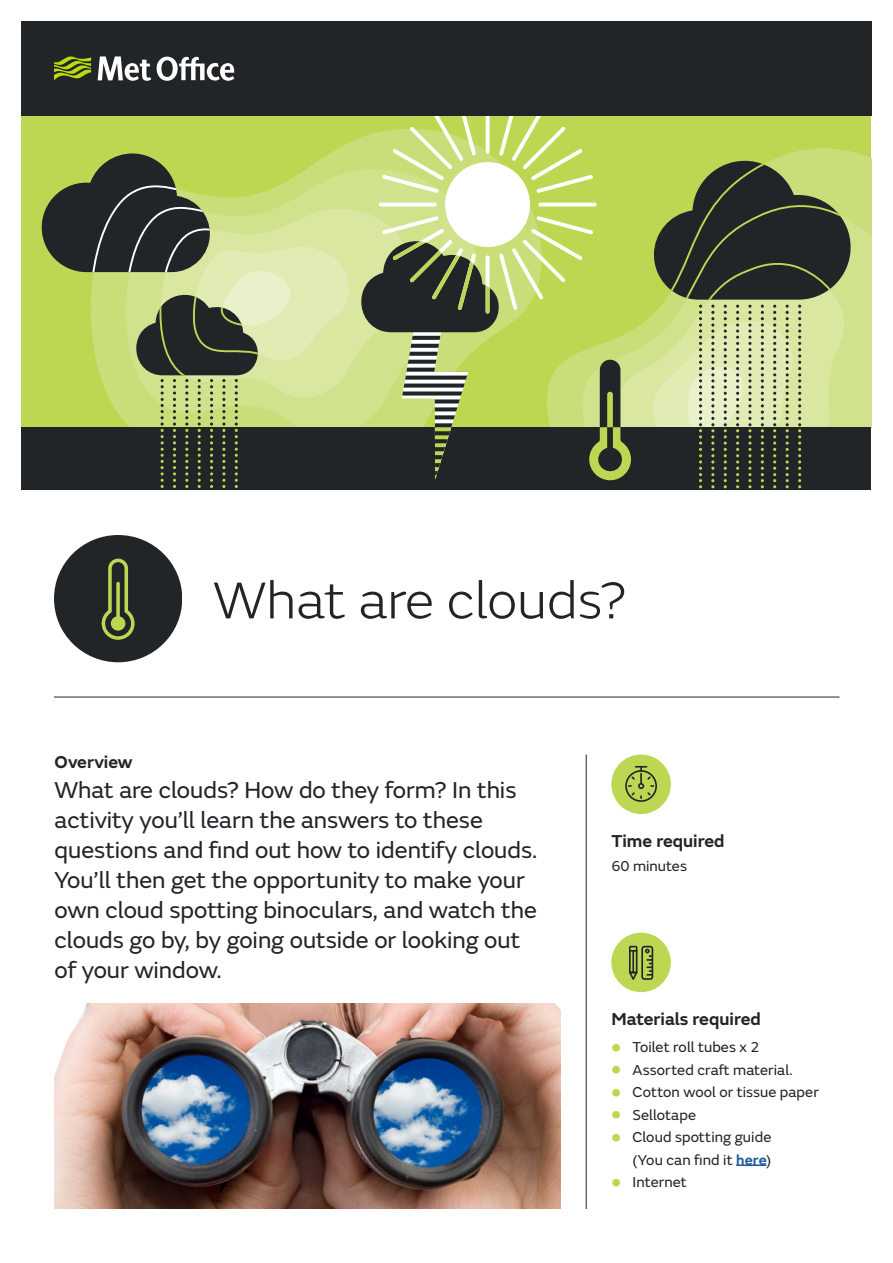
<style>
.page{position:relative;width:893px;height:1263px;background:#fff}
.page>*{position:absolute;margin:0;border:0;box-sizing:border-box;transform-origin:0 0}
.t1{font:300 54px "FS Emeric";color:#212528}
.t2{font:24px/30px "FS Emeric";color:#212528}
.t3{font:600 18px "FS Emeric";color:#212528}
.t4{font:15px/22.5px "FS Emeric";letter-spacing:.005em;color:#212528;text-align:right}
.s1{font-family:"Arial";font-weight:700;font-size:27px;color:#bdd753}
.s2{font-weight:600;color:#215e9e}
</style>
<div class="page">
<div style="left:22px;top:117px;width:849px;height:373px;background:#bdd753"></div>
<svg style="left:851px;top:200px;width:20px;height:228px;background:#cfe08a"></svg>
<div style="left:22px;top:428px;width:849px;height:62px;background:#212528"></div>
<svg style="left:42px;top:117px;width:809px;height:371px"></svg>
<div style="left:21px;top:21px;width:851px;height:95px;background:#212528"></div>
<svg style="left:98px;top:56px;width:137px;height:25px"></svg>
<svg style="left:54px;top:56px;width:37px;height:24px"></svg>
<div style="left:611px;top:933px;width:60px;height:59px;background:#bdd753;border-radius:50%"></div>
<svg style="left:629px;top:946px;width:24px;height:34px"></svg>
<div style="left:611px;top:754px;width:60px;height:60px;background:#bdd753;border-radius:50%"></div>
<svg style="left:625px;top:766px;width:32px;height:36px"></svg>
<hr style="left:54px;top:697px;width:785px;height:1px;background:#212528">
<hr style="left:586px;top:754px;width:1px;height:455px;background:#212528">
<div style="left:54px;top:535px;width:128px;height:127px;background:#212528;border-radius:50%"></div>
<svg style="left:102px;top:559px;width:33px;height:81px"></svg>
<svg style="left:116px;top:582px;width:4px;height:37px"></svg>
<hr style="left:736px;top:1164px;width:30px;height:2px;background:#215e9e">
<img style="left:55px;top:1003px;width:505px;height:206px">
<h1 class="t1" style="left:213px;top:564px;width:415px">What are clouds?</h1>
<p class="t3" style="left:55px;top:748px;width:79px">Overview</p>
<p class="t2" style="left:55px;top:773px;width:484px">What are clouds? How do they form? In this activity you’ll learn the answers to these questions and find out how to identify clouds.<br>You’ll then get the opportunity to make your own cloud spotting binoculars, and watch the clouds go by, by going outside or looking out of your window.</p>
<p class="t3" style="left:611px;top:827px;width:115px">Time required</p>
<p class="t4" style="left:611px;top:854px;width:77px">60 minutes</p>
<p class="t3" style="left:611px;top:1005px;width:151px">Materials required</p>
<p class="t4" style="left:611px;top:1035px;width:150px"><span class="s1">•</span> Toilet roll tubes x 2</p>
<p class="t4" style="left:611px;top:1057px;width:183px"><span class="s1">•</span> Assorted craft material.</p>
<p class="t4" style="left:611px;top:1080px;width:209px"><span class="s1">•</span> Cotton wool or tissue paper</p>
<p class="t4" style="left:611px;top:1102px;width:86px"><span class="s1">•</span> Sellotape</p>
<p class="t4" style="left:611px;top:1125px;width:162px"><span class="s1">•</span> Cloud spotting guide (You can find it <span class="s2">here</span>)</p>
<p class="t4" style="left:611px;top:1170px;width:77px"><span class="s1">•</span> Internet</p>
</div>
